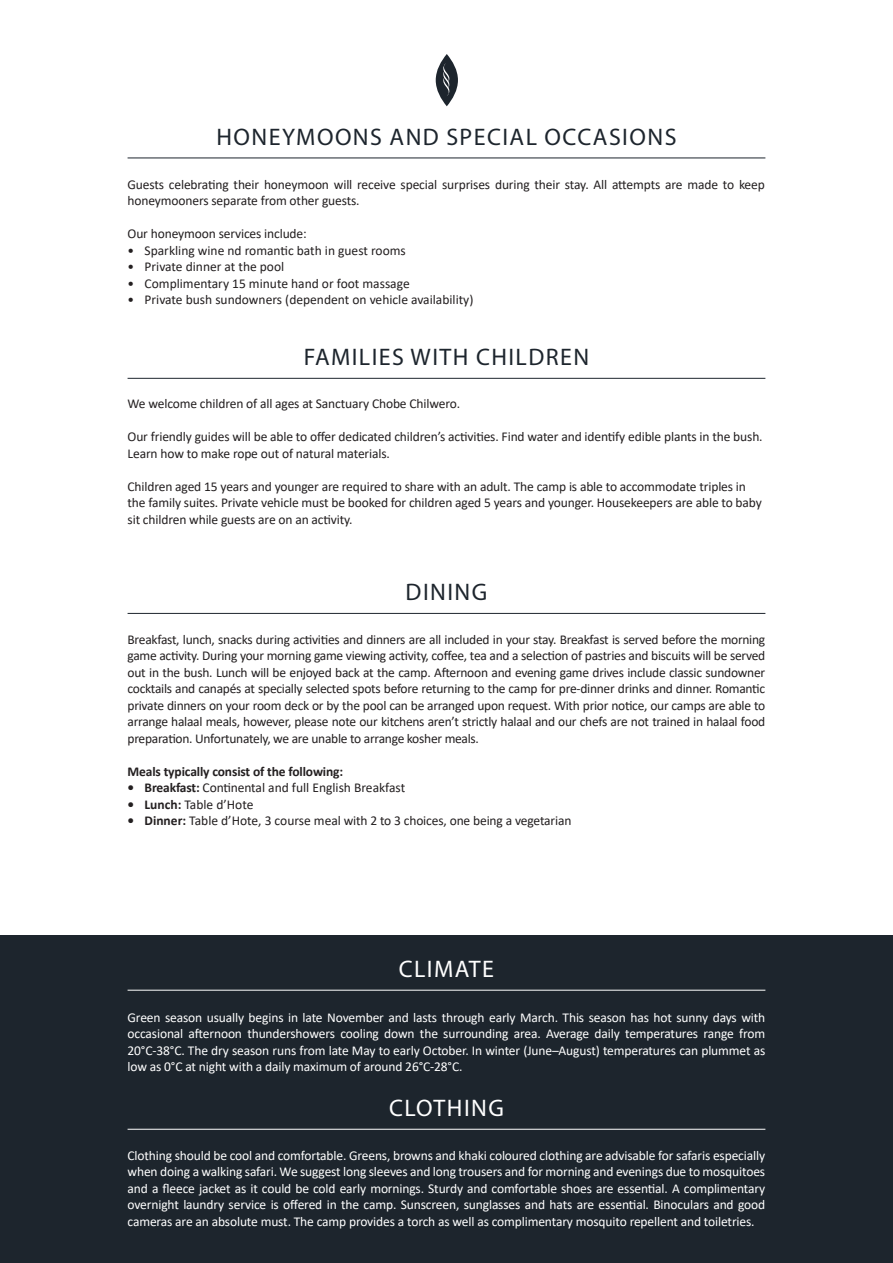
<style>
.page{position:relative;width:893px;height:1263px;background:#fff}
.page>*{position:absolute;margin:0;border:0;box-sizing:border-box;transform-origin:0 0}
.SR_Main_Title{font:24px "Myriad Pro";letter-spacing:.06em;color:#1d252d}
.SR_Main_Title-2{font:24px "Myriad Pro";letter-spacing:.06em;color:#fff}
.Bullet{font:13.5px/16.5px "Calibri";letter-spacing:-.01em;color:#231f20}
.Bullet-2{font:13.5px/16.5px "Calibri";letter-spacing:-.01em;color:#fff;text-align:justify}
.Body_text{font:13.5px/16.5px "Calibri";letter-spacing:-.01em;color:#231f20}
.Bullet-3{font:700 13.5px "Calibri";letter-spacing:-.01em;color:#231f20}
.s1{font-weight:700}
</style>
<div class="page">
<hr style="left:128px;top:158px;width:637px;height:1px;background:#1d252d">
<svg style="left:436px;top:54px;width:22px;height:52px"></svg>
<hr style="left:128px;top:378px;width:637px;height:1px;background:#1d252d">
<hr style="left:128px;top:613px;width:637px;height:1px;background:#1d252d">
<div style="left:0;top:936px;width:893px;height:327px;background:#1d252d"></div>
<hr style="left:128px;top:990px;width:637px;height:1px;background:#fff">
<hr style="left:128px;top:1129px;width:637px;height:1px;background:#fff">
<p class="SR_Main_Title" style="left:216px;top:122px;width:461px">HONEYMOONS AND SPECIAL OCCASIONS</p>
<p class="Body_text" style="left:128px;top:176px;width:639px">Guests celebrating their honeymoon will receive special surprises during their stay. All attempts are made to keep honeymooners separate from other guests.</p>
<p class="Body_text" style="left:128px;top:225px;width:181px">Our honeymoon services include:</p>
<p class="Bullet" style="left:128px;top:242px;width:280px">• Sparkling wine nd romantic bath in guest rooms</p>
<p class="Bullet" style="left:128px;top:258px;width:158px">• Private dinner at the pool</p>
<p class="Bullet" style="left:128px;top:275px;width:284px">• Complimentary 15 minute hand or foot massage</p>
<p class="Bullet" style="left:128px;top:291px;width:347px">• Private bush sundowners (dependent on vehicle availability)</p>
<p class="SR_Main_Title" style="left:304px;top:342px;width:287px">FAMILIES WITH CHILDREN</p>
<p class="Bullet" style="left:128px;top:395px;width:334px">We welcome children of all ages at Sanctuary Chobe Chilwero.</p>
<p class="Bullet" style="left:128px;top:428px;width:637px">Our friendly guides will be able to offer dedicated children’s activities. Find water and identify edible plants in the bush.<br>Learn how to make rope out of natural materials.</p>
<p class="Bullet" style="left:128px;top:478px;width:636px">Children aged 15 years and younger are required to share with an adult. The camp is able to accommodate triples in the family suites. Private vehicle must be booked for children aged 5 years and younger. Housekeepers are able to baby sit children while guests are on an activity.</p>
<p class="SR_Main_Title" style="left:406px;top:577px;width:83px">DINING</p>
<p class="Bullet" style="left:128px;top:630px;width:639px;text-align:justify">Breakfast, lunch, snacks during activities and dinners are all included in your stay. Breakfast is served before the morning game activity. During your morning game viewing activity, coffee, tea and a selection of pastries and biscuits will be served out in the bush. Lunch will be enjoyed back at the camp. Afternoon and evening game drives include classic sundowner cocktails and canapés at specially selected spots before returning to the camp for pre-dinner drinks and dinner. Romantic private dinners on your room deck or by the pool can be arranged upon request. With prior notice, our camps are able to arrange halaal meals, however, please note our kitchens aren’t strictly halaal and our chefs are not trained in halaal food preparation. Unfortunately, we are unable to arrange kosher meals.</p>
<p class="Bullet-3" style="left:128px;top:761px;width:217px">Meals typically consist of the following:</p>
<p class="Bullet" style="left:128px;top:779px;width:279px"><span class="s1">• Breakfast:</span> Continental and full English Breakfast</p>
<p class="Bullet" style="left:128px;top:795px;width:127px"><span class="s1">• Lunch:</span> Table d’Hote</p>
<p class="Bullet" style="left:128px;top:812px;width:445px"><span class="s1">• Dinner:</span> Table d’Hote, 3 course meal with 2 to 3 choices, one being a vegetarian</p>
<p class="SR_Main_Title-2" style="left:399px;top:954px;width:97px">CLIMATE</p>
<p class="Bullet-2" style="left:128px;top:1008px;width:639px">Green season usually begins in late November and lasts through early March. This season has hot sunny days with occasional afternoon thundershowers cooling down the surrounding area. Average daily temperatures range from 20°C-38°C. The dry season runs from late May to early October. In winter (June–August) temperatures can plummet as low as 0°C at night with a daily maximum of around 26°C-28°C.</p>
<p class="SR_Main_Title-2" style="left:389px;top:1093px;width:116px">CLOTHING</p>
<p class="Bullet-2" style="left:128px;top:1146px;width:639px">Clothing should be cool and comfortable. Greens, browns and khaki coloured clothing are advisable for safaris especially when doing a walking safari. We suggest long sleeves and long trousers and for morning and evenings due to mosquitoes and a fleece jacket as it could be cold early mornings. Sturdy and comfortable shoes are essential. A complimentary overnight laundry service is offered in the camp. Sunscreen, sunglasses and hats are essential. Binoculars and good cameras are an absolute must. The camp provides a torch as well as complimentary mosquito repellent and toiletries.</p>
</div>
